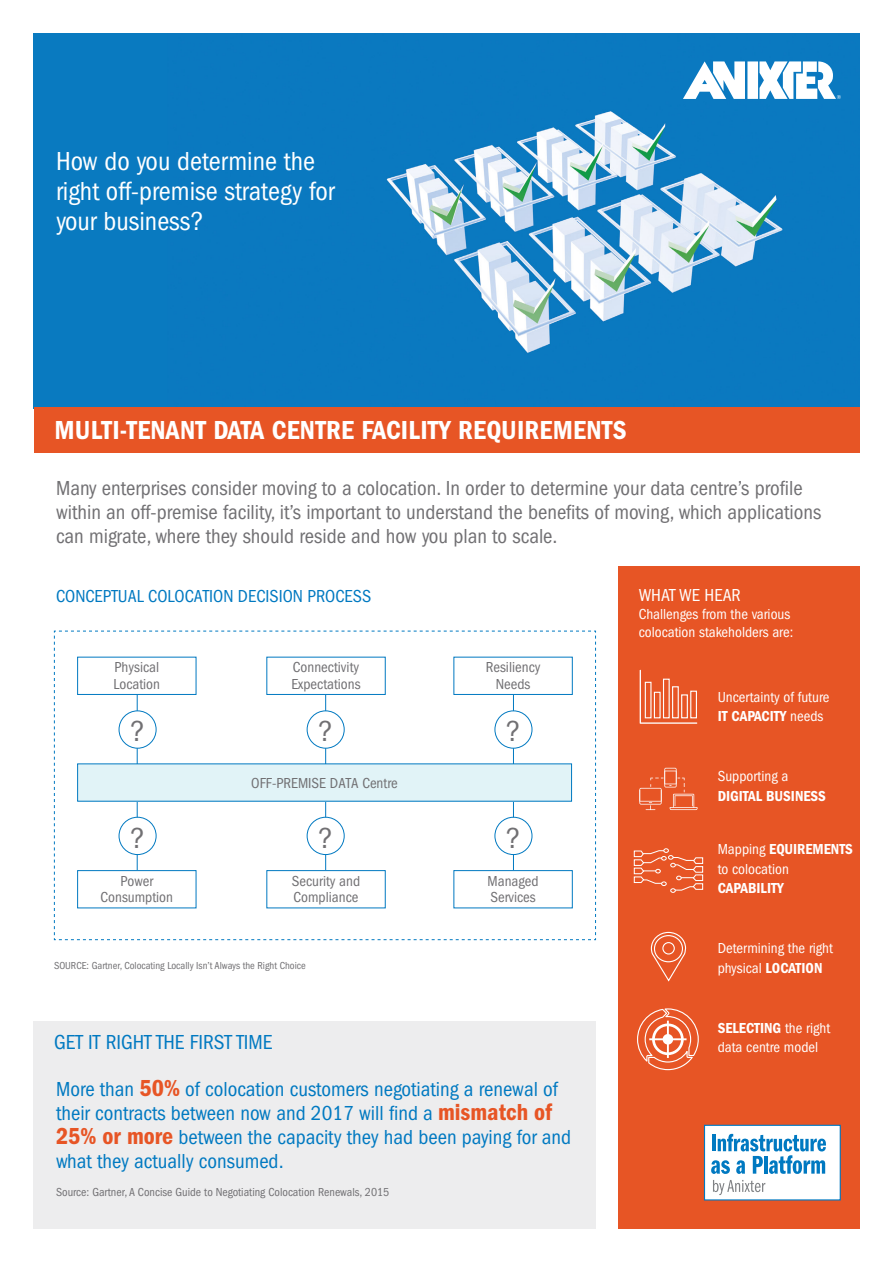
<style>
.page{position:relative;width:893px;height:1263px;background:#fff}
.page>*{position:absolute;margin:0;border:0;box-sizing:border-box;transform-origin:0 0}
.t1{font:condensed 30px "ITC Franklin Gothic Std";color:#717073}
.t2{font:condensed 27px/30px "ITC Franklin Gothic Std";color:#fff}
.t3{font:27px "ITC Franklin Gothic Std Dm Cd";letter-spacing:.01em;color:#fff}
.t4{font:condensed 21px/24px "ITC Franklin Gothic Std";color:#717073}
.t5{font:condensed 21px/24px "ITC Franklin Gothic Std";color:#0079c1}
.t6{font:condensed 18px "ITC Franklin Gothic Std";color:#0079c1}
.t7{font:condensed 18px "ITC Franklin Gothic Std";color:#fff}
.t8{font:condensed 15px/18px "ITC Franklin Gothic Std";color:#fff}
.t9{font:condensed 15px/16.5px "ITC Franklin Gothic Std";color:#717073}
.t10{font:15px "ITC Franklin Gothic Std Dm Cd";color:#fff}
.t11{font:condensed 12px "ITC Franklin Gothic Std";color:#717073}
.t12{font:condensed 10.5px "ITC Franklin Gothic Std";color:#717073}
.s1{font-family:"ITC Franklin Gothic Std Dm Cd";font-stretch:normal;font-size:24px;color:#e75525}
.s2{font-family:"ITC Franklin Gothic Std";font-stretch:condensed}
.s3{font-family:"ITC Franklin Gothic Std Dm Cd";font-stretch:normal}
</style>
<div class="page">
<div style="left:618px;top:567px;width:241px;height:662px;background:#e75525"></div>
<div style="left:704px;top:1125px;width:136px;height:75px;background:#fff"></div>
<div style="left:704px;top:1125px;width:137px;height:75px;border:1px solid #0079c1"></div>
<svg style="left:711px;top:1134px;width:115px;height:40px"></svg>
<svg style="left:713px;top:1180px;width:52px;height:15px"></svg>
<img style="left:34px;top:34px;width:825px;height:373px">
<div style="left:34px;top:407px;width:825px;height:45px;background:#e75525"></div>
<svg style="left:54px;top:630px;width:542px;height:310px"></svg>
<hr style="left:513px;top:675px;width:1px;height:214px;background:#0079c1">
<div style="left:495px;top:711px;width:37px;height:37px;background:#fff;border-radius:50%"></div>
<div style="left:495px;top:710px;width:37px;height:38px;border:1px solid #0079c1;border-radius:50%"></div>
<div style="left:495px;top:817px;width:37px;height:37px;background:#fff;border-radius:50%"></div>
<div style="left:495px;top:817px;width:37px;height:38px;border:1px solid #0079c1;border-radius:50%"></div>
<div style="left:454px;top:657px;width:118px;height:37px;background:#fff"></div>
<div style="left:453px;top:657px;width:120px;height:38px;border:1px solid #0079c1"></div>
<div style="left:454px;top:871px;width:118px;height:37px;background:#fff"></div>
<div style="left:453px;top:870px;width:120px;height:38px;border:1px solid #0079c1"></div>
<hr style="left:137px;top:675px;width:1px;height:214px;background:#0079c1">
<hr style="left:325px;top:675px;width:1px;height:214px;background:#0079c1">
<div style="left:78px;top:657px;width:118px;height:37px;background:#fff"></div>
<div style="left:77px;top:657px;width:119px;height:38px;border:1px solid #0079c1"></div>
<div style="left:119px;top:711px;width:37px;height:37px;background:#fff;border-radius:50%"></div>
<div style="left:119px;top:710px;width:37px;height:38px;border:1px solid #0079c1;border-radius:50%"></div>
<div style="left:119px;top:817px;width:37px;height:37px;background:#fff;border-radius:50%"></div>
<div style="left:119px;top:817px;width:37px;height:38px;border:1px solid #0079c1;border-radius:50%"></div>
<div style="left:307px;top:711px;width:37px;height:37px;background:#fff;border-radius:50%"></div>
<div style="left:307px;top:710px;width:38px;height:38px;border:1px solid #0079c1;border-radius:50%"></div>
<div style="left:307px;top:817px;width:37px;height:37px;background:#fff;border-radius:50%"></div>
<div style="left:307px;top:817px;width:38px;height:38px;border:1px solid #0079c1;border-radius:50%"></div>
<div style="left:78px;top:871px;width:118px;height:37px;background:#fff"></div>
<div style="left:77px;top:870px;width:119px;height:38px;border:1px solid #0079c1"></div>
<div style="left:267px;top:657px;width:118px;height:37px;background:#fff"></div>
<div style="left:266px;top:657px;width:120px;height:38px;border:1px solid #0079c1"></div>
<div style="left:267px;top:871px;width:118px;height:37px;background:#fff"></div>
<div style="left:266px;top:870px;width:120px;height:38px;border:1px solid #0079c1"></div>
<div style="left:78px;top:764px;width:494px;height:37px;background:#e1f3f7"></div>
<div style="left:34px;top:1021px;width:562px;height:208px;background:#ededee"></div>
<svg style="left:639px;top:768px;width:58px;height:42px"></svg>
<svg style="left:633px;top:848px;width:71px;height:45px"></svg>
<svg style="left:650px;top:931px;width:37px;height:51px"></svg>
<svg style="left:640px;top:670px;width:57px;height:54px"></svg>
<svg style="left:637px;top:1008px;width:62px;height:63px"></svg>
<div style="left:747px;top:61px;width:11px;height:38px;background:#fff"></div>
<svg style="left:683px;top:61px;width:62px;height:38px"></svg>
<svg style="left:759px;top:61px;width:82px;height:38px"></svg>
<p class="t2" style="left:56px;top:146px;width:280px">How do you determine the right off-premise strategy for your business?</p>
<p class="t3" style="left:54px;top:414px;width:574px">MULTI-TENANT DATA CENTRE FACILITY REQUIREMENTS</p>
<p class="t4" style="left:56px;top:476px;width:767px">Many enterprises consider moving to a colocation. In order to determine your data centre’s profile within an off-premise facility, it’s important to understand the benefits of moving, which applications can migrate, where they should reside and how you plan to scale.</p>
<p class="t6" style="left:56px;top:585px;width:317px">CONCEPTUAL COLOCATION DECISION PROCESS</p>
<p class="t9" style="left:114px;top:659px;width:48px">Physical<br>Location</p>
<h1 class="t1" style="left:130px;top:714px;width:16px">?</h1>
<p class="t9" style="left:291px;top:659px;width:71px">Connectivity<br>Expectations</p>
<h1 class="t1" style="left:318px;top:714px;width:16px">?</h1>
<p class="t9" style="left:486px;top:659px;width:56px;text-align:center">Resiliency<br>Needs</p>
<h1 class="t1" style="left:506px;top:714px;width:16px">?</h1>
<p class="t9" style="left:251px;top:775px;width:148px">OFF-PREMISE DATA Centre</p>
<h1 class="t1" style="left:130px;top:821px;width:16px">?</h1>
<h1 class="t1" style="left:318px;top:821px;width:16px">?</h1>
<h1 class="t1" style="left:506px;top:821px;width:16px">?</h1>
<p class="t9" style="left:101px;top:873px;width:74px;text-align:center">Power<br>Consumption</p>
<p class="t9" style="left:292px;top:873px;width:70px">Security and<br>Compliance</p>
<p class="t9" style="left:487px;top:873px;width:53px">Managed<br>Services</p>
<p class="t12" style="left:54px;top:959px;width:253px">SOURCE: Gartner, Colocating Locally Isn’t Always the Right Choice</p>
<p class="t5" style="left:54px;top:1030px;width:220px">GET IT RIGHT THE FIRST TIME</p>
<p class="t5" style="left:56px;top:1077px;width:517px">More than <span class="s1">50%</span> of colocation customers negotiating a renewal of their contracts between now and 2017 will find a <span class="s1">mismatch of 25% or more</span> between the capacity they had been paying for and what they actually consumed.</p>
<p class="t11" style="left:56px;top:1185px;width:335px">Source: Gartner, A Concise Guide to Negotiating Colocation Renewals, 2015</p>
<p class="t7" style="left:639px;top:585px;width:104px">WHAT WE HEAR</p>
<p class="t8" style="left:639px;top:605px;width:156px">Challenges from the various colocation stakeholders are:</p>
<p class="t8" style="left:718px;top:688px;width:113px">Uncertainty of future</p>
<p class="t10" style="left:718px;top:708px;width:107px">IT CAPACITY <span class="s2">needs</span></p>
<p class="t8" style="left:718px;top:767px;width:72px">Supporting a</p>
<p class="t10" style="left:718px;top:787px;width:110px">DIGITAL BUSINESS</p>
<p class="t10" style="left:718px;top:840px;width:137px"><span class="s2">Mapping</span> EQUIREMENTS</p>
<p class="t8" style="left:718px;top:860px;width:73px">to colocation</p>
<p class="t10" style="left:718px;top:879px;width:67px">CAPABILITY</p>
<p class="t8" style="left:718px;top:938px;width:117px;line-height:19.5px">Determining the right physical <span class="s3">LOCATION</span></p>
<p class="t10" style="left:718px;top:1019px;width:114px">SELECTING <span class="s2">the right</span></p>
<p class="t8" style="left:718px;top:1038px;width:102px">data centre model</p>
</div>
